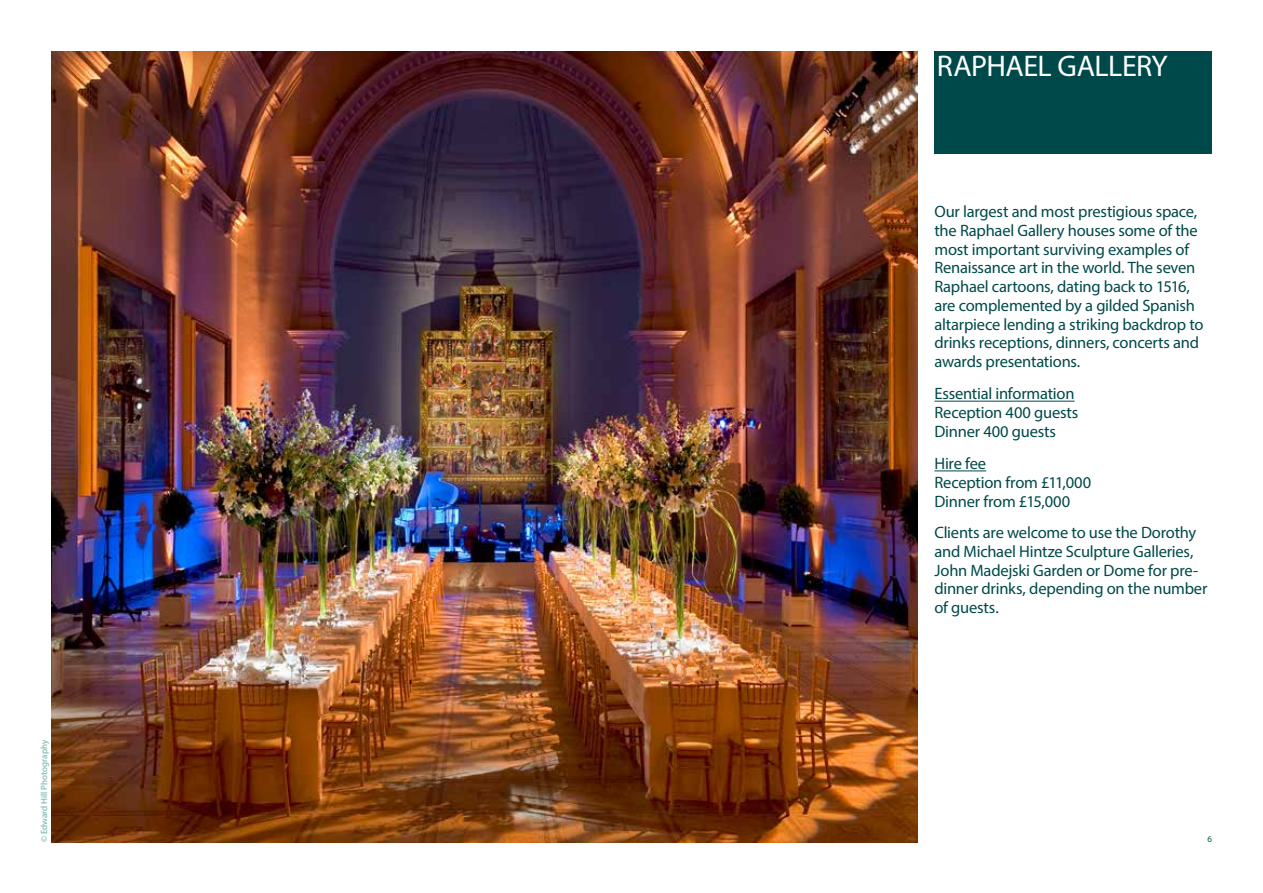
<style>
.page{position:relative;width:1263px;height:893px;background:#fff}
.page>*{position:absolute;margin:0;border:0;box-sizing:border-box;transform-origin:0 0}
.t1{font:30px "Myriad Pro";letter-spacing:-.015em;color:#fff}
.t2{font:16.5px/18.8px "Myriad Pro";letter-spacing:-.015em;color:#00494a}
.t3{font:9px "Myriad Pro";letter-spacing:.005em;color:#67afa1}
.t4{font:9px "Myriad Pro";color:#055a3f}
</style>
<div class="page">
<div style="left:934px;top:51px;width:278px;height:103px;background:#00494a"></div>
<hr style="left:934px;top:401px;width:140px;height:1px;background:#00494a">
<hr style="left:934px;top:470px;width:52px;height:1px;background:#00494a">
<img style="left:51px;top:51px;width:866px;height:791px">
<p class="t3" style="left:39px;top:842px;width:104px;rotate:-90deg">© Edward Hill Photography</p>
<h1 class="t1" style="left:937px;top:47px;width:232px">RAPHAEL GALLERY</h1>
<p class="t2" style="left:934px;top:202px;width:270px">Our largest and most prestigious space, the Raphael Gallery houses some of the most important surviving examples of Renaissance art in the world. The seven Raphael cartoons, dating back to 1516, are complemented by a gilded Spanish altarpiece lending a striking backdrop to drinks receptions, dinners, concerts and awards presentations.</p>
<p class="t2" style="left:934px;top:384px;width:145px">Essential information<br>Reception 400 guests<br>Dinner 400 guests</p>
<p class="t2" style="left:934px;top:454px;width:158px">Hire fee<br>Reception from £11,000<br>Dinner from £15,000</p>
<p class="t2" style="left:934px;top:523px;width:274px">Clients are welcome to use the Dorothy and Michael Hintze Sculpture Galleries, John Madejski Garden or Dome for pre&shy;dinner drinks, depending on the number of guests.</p>
<p class="t4" style="left:1207px;top:833px;width:6px">6</p>
</div>
